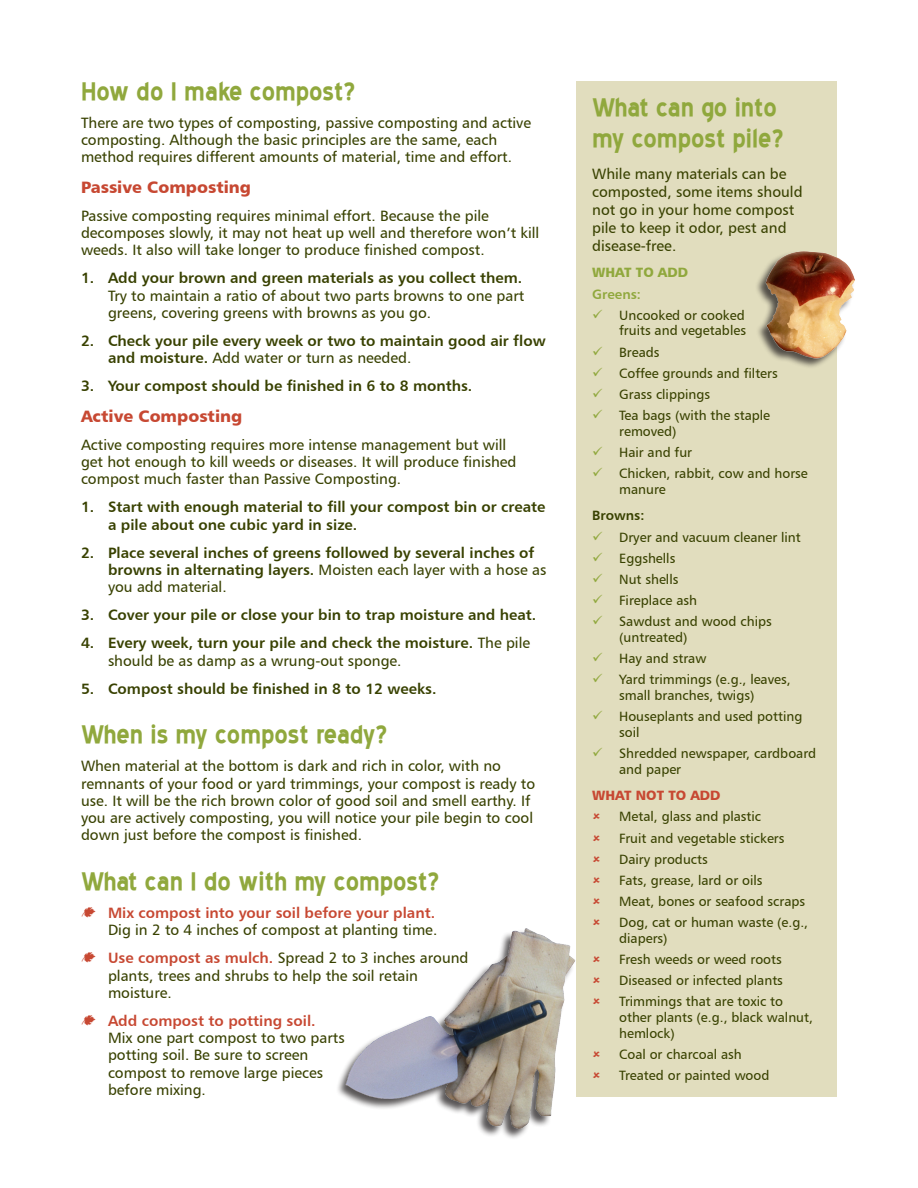
<style>
.page{position:relative;width:918px;height:1188px;background:#fff}
.page>*{position:absolute;margin:0;border:0;box-sizing:border-box;transform-origin:0 0}
.t1{font:700 31.5px/31.5px "Blue Highway";color:#90a83d}
.t2{font:16.5px "Humanist 777 BT Black B";color:#c74832}
.t3{font:15px/17.2px "Humanist 777 BT Roman B";color:#384100}
.t4{font:15px/17.2px "Humanist 777 BT Bold B";color:#384100}
.t5{font:13.5px/15.8px "Humanist 777 BT Roman B";color:#384100}
.t6{font:13.5px "Humanist 777 BT Black B";color:#c74832}
.t7{font:13.5px "Humanist 777 BT Black B";color:#90a83d}
.t8{font:13.5px "Humanist 777 BT Bold B";color:#90a83d}
.t9{font:13.5px "Humanist 777 BT Bold B";color:#384100}
.s1{font-family:"Humanist 777 BT Bold B"}
.s2{font-family:"Humanist 777 BT Roman B"}
.s3{font-family:"Plants";color:#c74832}
.s4{font-family:"Humanist 777 BT Bold B";color:#c74832}
.s5{color:#90a83d}
</style>
<div class="page">
<div style="left:576px;top:81px;width:261px;height:1015px;background:#e1ddbe"></div>
<img style="left:338px;top:928px;width:249px;height:210px">
<div style="left:755px;top:251px;width:100px;height:118px;background:#231f20;opacity:.75"></div>
<img style="left:759px;top:251px;width:96px;height:110px">
<p class="t1" style="left:81px;top:75px;width:276px">How do I make compost?</p>
<p class="t3" style="left:81px;top:114px;width:452px">There are two types of composting, passive composting and active composting. Although the basic principles are the same, each method requires different amounts of material, time and effort.</p>
<p class="t2" style="left:81px;top:176px;width:171px">Passive Composting</p>
<p class="t3" style="left:81px;top:207px;width:460px">Passive composting requires minimal effort. Because the pile decomposes slowly, it may not heat up well and therefore won’t kill weeds. It also will take longer to produce finished compost.</p>
<p class="t3" style="left:108px;top:269px;width:418px;text-indent:-27px"><span class="s1">1. Add your brown and green materials as you collect them.<br></span>Try to maintain a ratio of about two parts browns to one part greens, covering greens with browns as you go.</p>
<p class="t4" style="left:108px;top:332px;width:439px;text-indent:-27px">2. Check your pile every week or two to maintain good air flow and moisture. <span class="s2">Add water or turn as needed.</span></p>
<p class="t4" style="left:81px;top:377px;width:393px">3. Your compost should be finished in 6 to 8 months.</p>
<p class="t2" style="left:81px;top:405px;width:163px">Active Composting</p>
<p class="t3" style="left:81px;top:436px;width:437px">Active composting requires more intense management but will get hot enough to kill weeds or diseases. It will produce finished compost much faster than Passive Composting.</p>
<p class="t4" style="left:108px;top:498px;width:439px;text-indent:-27px">1. Start with enough material to fill your compost bin or create a pile about one cubic yard in size.</p>
<p class="t4" style="left:108px;top:544px;width:440px;text-indent:-27px">2. Place several inches of greens followed by several inches of browns in alternating layers. <span class="s2">Moisten each layer with a hose as you add material.</span></p>
<p class="t4" style="left:81px;top:606px;width:457px">3. Cover your pile or close your bin to trap moisture and heat.</p>
<p class="t4" style="left:108px;top:634px;width:424px;text-indent:-27px">4. Every week, turn your pile and check the moisture. <span class="s2">The pile should be as damp as a wrung-out sponge.</span></p>
<p class="t4" style="left:81px;top:679px;width:357px">5. Compost should be finished in 8 to 12 weeks.</p>
<p class="t1" style="left:81px;top:719px;width:308px">When is my compost ready?</p>
<p class="t3" style="left:81px;top:757px;width:456px">When material at the bottom is dark and rich in color, with no remnants of your food or yard trimmings, your compost is ready to use. It will be the rich brown color of good soil and smell earthy. If you are actively composting, you will notice your pile begin to cool down just before the compost is finished.</p>
<p class="t1" style="left:81px;top:866px;width:360px">What can I do with my compost?</p>
<p class="t3" style="left:81px;top:904px;width:358px;text-align:right"><span class="s3">p</span> <span class="s4">Mix compost into your soil before your plant.<br></span>Dig in 2 to 4 inches of compost at planting time.</p>
<p class="t3" style="left:108px;top:949px;width:362px;text-indent:-27px"><span class="s3">p</span> <span class="s4">Use compost as mulch.</span> Spread 2 to 3 inches around plants, trees and shrubs to help the soil retain moisture.</p>
<p class="t3" style="left:108px;top:1012px;width:238px;text-indent:-27px"><span class="s3">p</span> <span class="s4">Add compost to potting soil.<br></span>Mix one part compost to two parts potting soil. Be sure to screen compost to remove large pieces before mixing.</p>
<p class="t1" style="left:592px;top:92px;width:193px">What can go into my compost pile?</p>
<p class="t3" style="left:592px;top:164px;width:212px;line-height:18px">While many materials can be composted, some items should not go in your home compost pile to keep it odor, pest and disease-free.</p>
<p class="t7" style="left:592px;top:264px;width:97px">WHAT TO ADD</p>
<p class="t8" style="left:592px;top:285px;width:50px">Greens:</p>
<p class="t5" style="left:592px;top:307px;width:155px;text-align:right"><span class="s5">✓</span> Uncooked or cooked fruits and vegetables</p>
<p class="t5" style="left:592px;top:344px;width:69px"><span class="s5">✓</span> Breads</p>
<p class="t5" style="left:592px;top:365px;width:187px"><span class="s5">✓</span> Coffee grounds and filters</p>
<p class="t5" style="left:592px;top:386px;width:119px"><span class="s5">✓</span> Grass clippings</p>
<p class="t5" style="left:619px;top:407px;width:153px;text-indent:-27px"><span class="s5">✓</span> Tea bags (with the staple removed)</p>
<p class="t5" style="left:592px;top:444px;width:101px"><span class="s5">✓</span> Hair and fur</p>
<p class="t5" style="left:619px;top:465px;width:190px;text-indent:-27px"><span class="s5">✓</span> Chicken, rabbit, cow and horse manure</p>
<p class="t9" style="left:592px;top:507px;width:54px">Browns:</p>
<p class="t5" style="left:592px;top:529px;width:210px"><span class="s5">✓</span> Dryer and vacuum cleaner lint</p>
<p class="t5" style="left:592px;top:550px;width:85px"><span class="s5">✓</span> Eggshells</p>
<p class="t5" style="left:592px;top:571px;width:88px"><span class="s5">✓</span> Nut shells</p>
<p class="t5" style="left:592px;top:592px;width:106px"><span class="s5">✓</span> Fireplace ash</p>
<p class="t5" style="left:619px;top:613px;width:154px;text-indent:-27px"><span class="s5">✓</span> Sawdust and wood chips (untreated)</p>
<p class="t5" style="left:592px;top:650px;width:116px"><span class="s5">✓</span> Hay and straw</p>
<p class="t5" style="left:619px;top:671px;width:173px;text-indent:-27px"><span class="s5">✓</span> Yard trimmings (e.g., leaves, small branches, twigs)</p>
<p class="t5" style="left:619px;top:708px;width:185px;text-indent:-27px"><span class="s5">✓</span> Houseplants and used potting soil</p>
<p class="t5" style="left:619px;top:745px;width:199px;text-indent:-27px"><span class="s5">✓</span> Shredded newspaper, cardboard and paper</p>
<p class="t6" style="left:592px;top:787px;width:130px">WHAT NOT TO ADD</p>
<p class="t5" style="left:619px;top:809px;width:143px">Metal, glass and plastic</p>
<p class="t5" style="left:619px;top:830px;width:167px">Fruit and vegetable stickers</p>
<p class="t5" style="left:619px;top:851px;width:90px">Dairy products</p>
<p class="t5" style="left:619px;top:872px;width:145px">Fats, grease, lard or oils</p>
<p class="t5" style="left:619px;top:893px;width:188px">Meat, bones or seafood scraps</p>
<p class="t5" style="left:619px;top:914px;width:190px">Dog, cat or human waste (e.g., diapers)</p>
<p class="t5" style="left:619px;top:951px;width:164px">Fresh weeds or weed roots</p>
<p class="t5" style="left:619px;top:972px;width:165px">Diseased or infected plants</p>
<p class="t5" style="left:619px;top:994px;width:195px">Trimmings that are toxic to other plants (e.g., black walnut, hemlock)</p>
<p class="t5" style="left:619px;top:1046px;width:124px">Coal or charcoal ash</p>
<p class="t5" style="left:619px;top:1067px;width:152px">Treated or painted wood</p>
</div>
